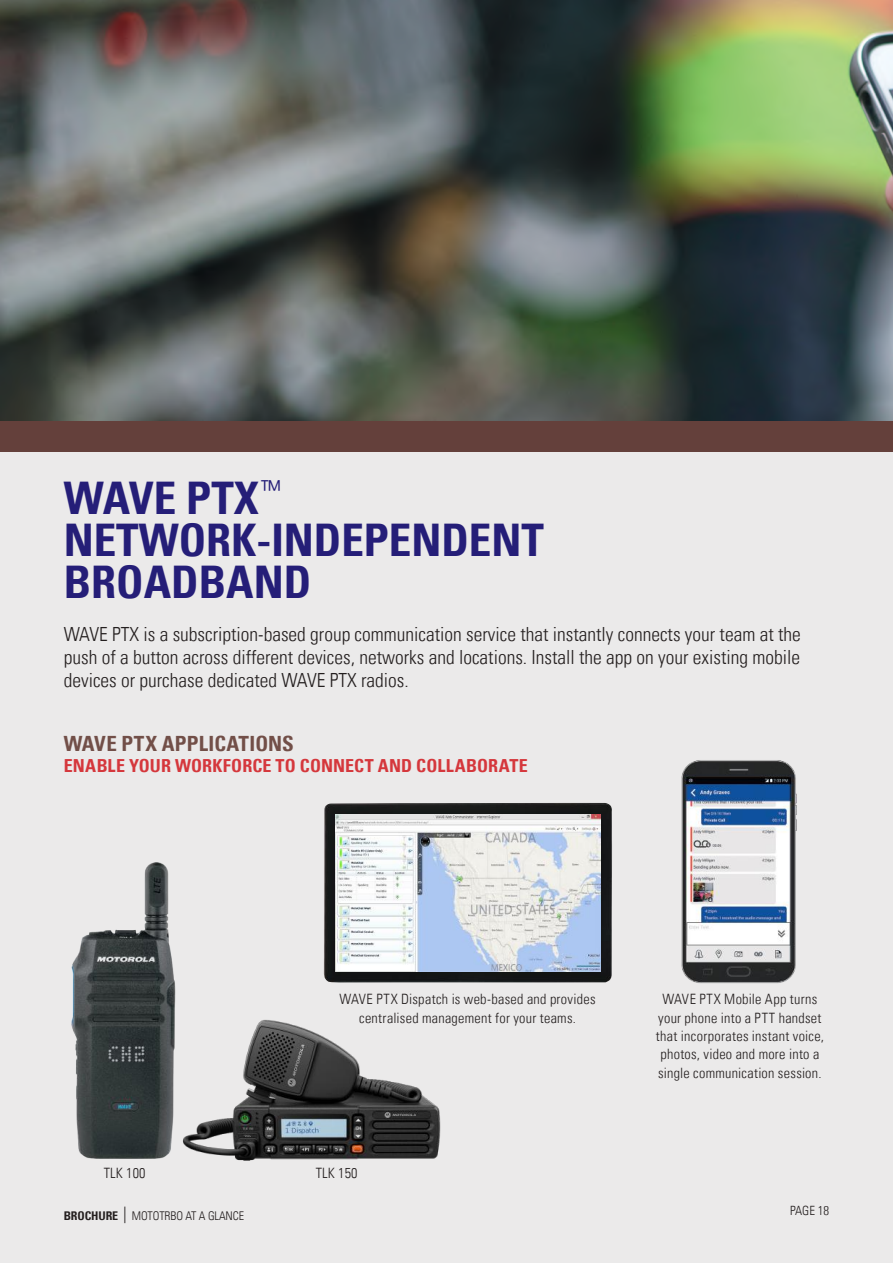
<style>
.page{position:relative;width:893px;height:1263px;background:#fff}
.page>*{position:absolute;margin:0;border:0;box-sizing:border-box;transform-origin:0 0}
.t1{font:700 condensed 45px/42px "Univers LT";color:#251e78}
.t2{font:700 condensed 21px "Univers LT";letter-spacing:.01em;color:#724f48}
.t3{font:300 condensed 19.5px/23.2px "Univers LT";color:#241f1f;text-align:justify}
.t4{font:700 condensed 18px "Univers LT";letter-spacing:.01em;color:#d5373c}
.t5{font:300 condensed 14.25px/18.3px "Univers LT";letter-spacing:.02em;color:#241f1f;text-align:center}
.t6{font:300 condensed 12.75px "Univers LT";color:#241f1f}
.t7{font:300 condensed 12px "Univers LT";letter-spacing:-.01em;color:#241f1f}
.s1{font-weight:700}
.s2{font-size:16.5px}
</style>
<div class="page">
<div style="left:0;top:436px;width:893px;height:827px;background:#ebeaea"></div>
<img style="left:0;top:0;width:893px;height:421px">
<div style="left:0;top:421px;width:893px;height:30px;background:#64403b"></div>
<img style="left:323px;top:803px;width:289px;height:179px">
<img style="left:336px;top:815px;width:264px;height:156px">
<img style="left:681px;top:760px;width:116px;height:224px">
<img style="left:71px;top:862px;width:105px;height:297px">
<img style="left:170px;top:1013px;width:271px;height:148px">
<h1 class="t1" style="left:64px;top:477px;width:482px">WAVE PTX<sup>™<br></sup>NETWORK-INDEPENDENT<br>BROADBAND</h1>
<p class="t3" style="left:64px;top:622px;width:738px">WAVE PTX is a subscription-based group communication service that instantly connects your team at the push of a button across different devices, networks and locations. Install the app on your existing mobile devices or purchase dedicated WAVE PTX radios.</p>
<p class="t2" style="left:64px;top:730px;width:232px">WAVE PTX APPLICATIONS</p>
<p class="t4" style="left:64px;top:755px;width:465px">ENABLE YOUR WORKFORCE TO CONNECT AND COLLABORATE</p>
<p class="t5" style="left:340px;top:990px;width:257px">WAVE PTX Dispatch is web-based and provides centralised management for your teams.</p>
<p class="t5" style="left:656px;top:990px;width:169px">WAVE PTX Mobile App turns your phone into a PTT handset that incorporates instant voice, photos, video and more into a single communication session.</p>
<p class="t5" style="left:104px;top:1164px;width:43px">TLK 100</p>
<p class="t5" style="left:316px;top:1164px;width:43px">TLK 150</p>
<p class="t7" style="left:64px;top:1209px;width:182px"><span class="s1">BROCHURE</span> <span class="s2">|</span> MOTOTRBO AT A GLANCE</p>
<p class="t6" style="left:790px;top:1203px;width:41px">PAGE 18</p>
</div>
